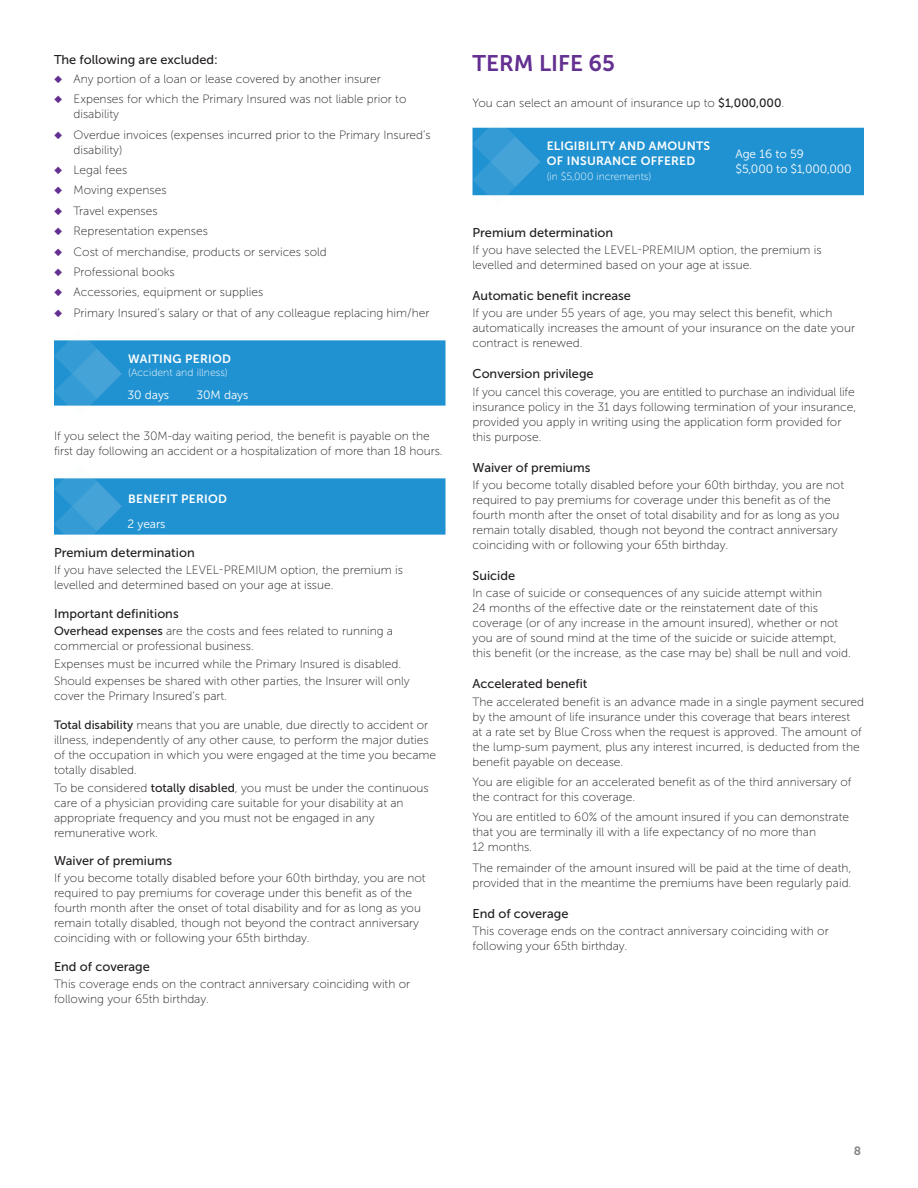
<style>
.page{position:relative;width:918px;height:1188px;background:#fff}
.page>*{position:absolute;margin:0;border:0;box-sizing:border-box;transform-origin:0 0}
.t1{font:22.5px "Museo Sans 700";color:#632f90}
.t2{font:12.75px "Museo Sans 500";color:#231f20}
.t3{font:12px/15px "Museo Sans 100";color:#231f20}
.t4{font:12px/15px "Museo Sans 700";letter-spacing:.02em;color:#fff}
.t5{font:12px/14.4px "Museo Sans 300";letter-spacing:-.01em;color:#fff}
.t6{font:12px "Museo Sans 700";color:#808285}
.t7{font:10.5px "Museo Sans 100";color:#fff}
.s1{color:#632f90}
.s2{font-family:"Museo Sans 500"}
</style>
<div class="page">
<svg style="left:54px;top:340px;width:392px;height:66px;background:#2694d2"></svg>
<svg style="left:54px;top:478px;width:392px;height:57px;background:#2795d2"></svg>
<svg style="left:472px;top:127px;width:392px;height:69px;background:#2995d2"></svg>
<p class="t2" style="left:54px;top:52px;width:166px">The following are excluded:</p>
<p class="t3" style="left:54px;top:71px;width:328px"><span class="s1">◆</span> Any portion of a loan or lease covered by another insurer</p>
<p class="t3" style="left:74px;top:92px;width:335px;text-indent:-19px"><span class="s1">◆</span> Expenses for which the Primary Insured was not liable prior to disability</p>
<p class="t3" style="left:74px;top:127px;width:359px;text-indent:-19px"><span class="s1">◆</span> Overdue invoices (expenses incurred prior to the Primary Insured’s disability)</p>
<p class="t3" style="left:54px;top:163px;width:75px"><span class="s1">◆</span> Legal fees</p>
<p class="t3" style="left:54px;top:183px;width:114px"><span class="s1">◆</span> Moving expenses</p>
<p class="t3" style="left:54px;top:203px;width:105px"><span class="s1">◆</span> Travel expenses</p>
<p class="t3" style="left:54px;top:224px;width:156px"><span class="s1">◆</span> Representation expenses</p>
<p class="t3" style="left:54px;top:244px;width:274px"><span class="s1">◆</span> Cost of merchandise, products or services sold</p>
<p class="t3" style="left:54px;top:265px;width:122px"><span class="s1">◆</span> Professional books</p>
<p class="t3" style="left:54px;top:285px;width:211px"><span class="s1">◆</span> Accessories, equipment or supplies</p>
<p class="t3" style="left:54px;top:305px;width:377px"><span class="s1">◆</span> Primary Insured’s salary or that of any colleague replacing him/her</p>
<p class="t4" style="left:128px;top:351px;width:104px">WAITING PERIOD</p>
<p class="t7" style="left:128px;top:367px;width:101px">(Accident and illness)</p>
<p class="t5" style="left:128px;top:388px;width:43px">30 days</p>
<p class="t5" style="left:197px;top:388px;width:53px">30M days</p>
<p class="t3" style="left:54px;top:429px;width:390px">If you select the 30M-day waiting period, the benefit is payable on the first day following an accident or a hospitalization of more than 18 hours.</p>
<p class="t4" style="left:128px;top:491px;width:100px">BENEFIT PERIOD</p>
<p class="t5" style="left:128px;top:517px;width:40px">2 years</p>
<p class="t2" style="left:54px;top:546px;width:142px">Premium determination</p>
<p class="t3" style="left:54px;top:563px;width:351px">If you have selected the LEVEL-PREMIUM option, the premium is levelled and determined based on your age at issue.</p>
<p class="t2" style="left:54px;top:606px;width:126px">Important definitions</p>
<p class="t3" style="left:54px;top:623px;width:341px"><span class="s2">Overhead expenses</span> are the costs and fees related to running a commercial or professional business.</p>
<p class="t3" style="left:54px;top:655px;width:357px;line-height:17.7px">Expenses must be incurred while the Primary Insured is disabled.<br>Should expenses be shared with other parties, the Insurer will only</p>
<p class="t3" style="left:54px;top:689px;width:175px">cover the Primary Insured’s part.</p>
<p class="t3" style="left:54px;top:717px;width:384px"><span class="s2">Total disability</span> means that you are unable, due directly to accident or illness, independently of any other cause, to perform the major duties of the occupation in which you were engaged at the time you became totally disabled.</p>
<p class="t3" style="left:54px;top:780px;width:376px">To be considered <span class="s2">totally disabled</span>, you must be under the continuous care of a physician providing care suitable for your disability at an appropriate frequency and you must not be engaged in any remunerative work.</p>
<p class="t2" style="left:54px;top:854px;width:120px">Waiver of premiums</p>
<p class="t3" style="left:54px;top:871px;width:373px">If you become totally disabled before your 60th birthday, you are not required to pay premiums for coverage under this benefit as of the fourth month after the onset of total disability and for as long as you remain totally disabled, though not beyond the contract anniversary coinciding with or following your 65th birthday.</p>
<p class="t2" style="left:54px;top:959px;width:97px">End of coverage</p>
<p class="t3" style="left:54px;top:976px;width:358px">This coverage ends on the contract anniversary coinciding with or following your 65th birthday.</p>
<h1 class="t1" style="left:472px;top:51px;width:144px">TERM LIFE 65</h1>
<p class="t3" style="left:472px;top:96px;width:313px">You can select an amount of insurance up to <span class="s2">$1,000,000</span>.</p>
<p class="t4" style="left:547px;top:139px;width:165px">ELIGIBILITY AND AMOUNTS<br>OF INSURANCE OFFERED</p>
<p class="t7" style="left:547px;top:171px;width:106px">(in $5,000 increments)</p>
<p class="t5" style="left:735px;top:147px;width:118px">Age 16 to 59<br>$5,000 to $1,000,000</p>
<p class="t2" style="left:472px;top:225px;width:142px">Premium determination</p>
<p class="t3" style="left:472px;top:242px;width:351px">If you have selected the LEVEL-PREMIUM option, the premium is levelled and determined based on your age at issue.</p>
<p class="t2" style="left:472px;top:289px;width:160px">Automatic benefit increase</p>
<p class="t3" style="left:472px;top:306px;width:384px">If you are under 55 years of age, you may select this benefit, which automatically increases the amount of your insurance on the date your contract is renewed.</p>
<p class="t2" style="left:472px;top:367px;width:123px">Conversion privilege</p>
<p class="t3" style="left:472px;top:384px;width:385px">If you cancel this coverage, you are entitled to purchase an individual life insurance policy in the 31 days following termination of your insurance, provided you apply in writing using the application form provided for this purpose.</p>
<p class="t2" style="left:472px;top:460px;width:120px">Waiver of premiums</p>
<p class="t3" style="left:472px;top:477px;width:373px">If you become totally disabled before your 60th birthday, you are not required to pay premiums for coverage under this benefit as of the fourth month after the onset of total disability and for as long as you remain totally disabled, though not beyond the contract anniversary coinciding with or following your 65th birthday.</p>
<p class="t2" style="left:472px;top:569px;width:44px">Suicide</p>
<p class="t3" style="left:472px;top:586px;width:380px">In case of suicide or consequences of any suicide attempt within<br>24 months of the effective date or the reinstatement date of this coverage (or of any increase in the amount insured), whether or not you are of sound mind at the time of the suicide or suicide attempt, this benefit (or the increase, as the case may be) shall be null and void.</p>
<p class="t2" style="left:472px;top:677px;width:117px">Accelerated benefit</p>
<p class="t3" style="left:472px;top:694px;width:393px">The accelerated benefit is an advance made in a single payment secured by the amount of life insurance under this coverage that bears interest<br>at a rate set by Blue Cross when the request is approved. The amount of the lump-sum payment, plus any interest incurred, is deducted from the benefit payable on decease.</p>
<p class="t3" style="left:472px;top:775px;width:381px">You are eligible for an accelerated benefit as of the third anniversary of the contract for this coverage.</p>
<p class="t3" style="left:472px;top:810px;width:378px">You are entitled to 60% of the amount insured if you can demonstrate that you are terminally ill with a life expectancy of no more than<br>12 months.</p>
<p class="t3" style="left:472px;top:860px;width:380px">The remainder of the amount insured will be paid at the time of death, provided that in the meantime the premiums have been regularly paid.</p>
<p class="t2" style="left:472px;top:907px;width:97px">End of coverage</p>
<p class="t3" style="left:472px;top:924px;width:358px">This coverage ends on the contract anniversary coinciding with or following your 65th birthday.</p>
<p class="t6" style="left:854px;top:1144px;width:9px">8</p>
</div>
